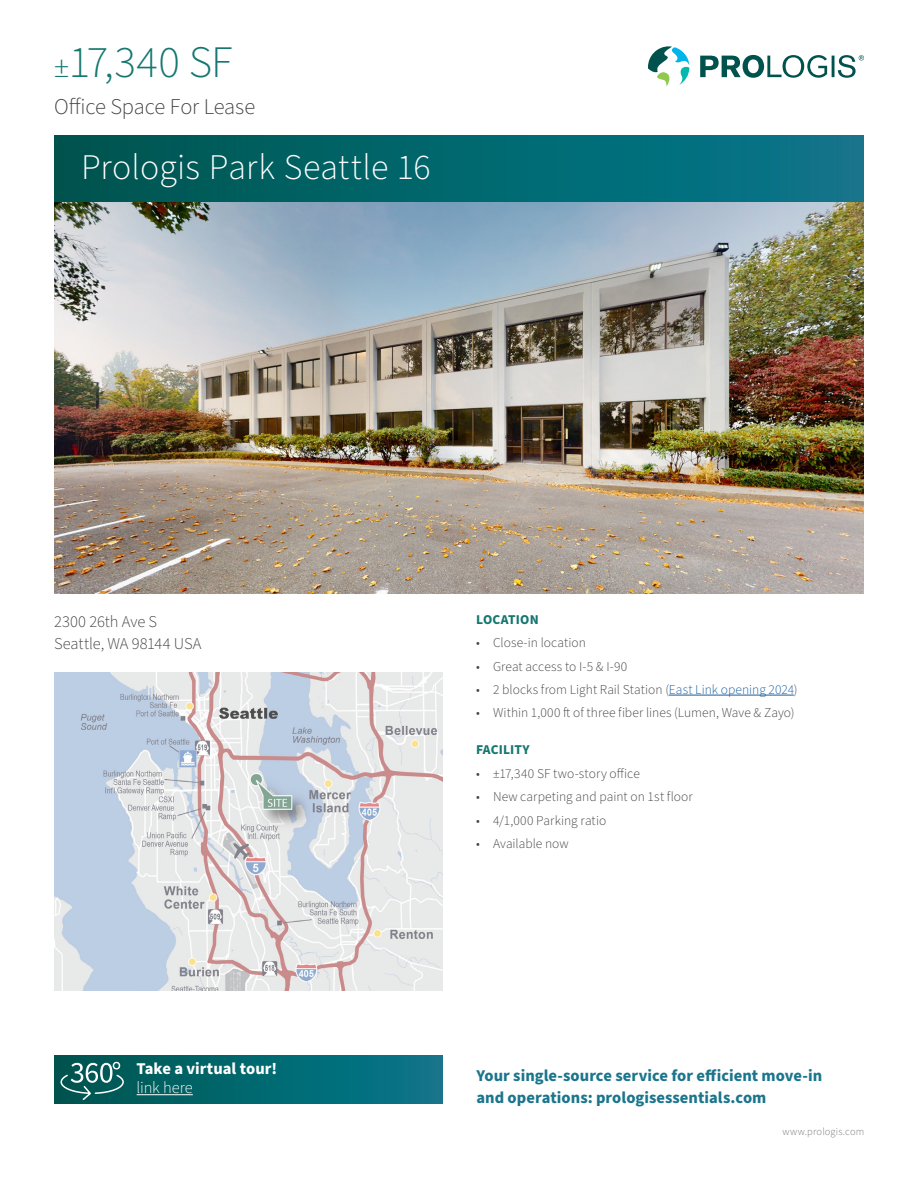
<style>
.page{position:relative;width:918px;height:1188px;background:#fff}
.page>*{position:absolute;margin:0;border:0;box-sizing:border-box;transform-origin:0 0}
.t1{font:300 45px "Source Sans Pro";letter-spacing:-.005em;color:#147770}
.t2{font:300 36px "Source Sans Pro";letter-spacing:.005em;color:#fff}
.t3{font:300 22.5px "Source Sans Pro";letter-spacing:-.01em;color:#414141}
.t4{font:700 16.5px/22.5px "Source Sans Pro";color:#1b758c}
.Address{font:300 16.5px/22.5px "Source Sans Pro";letter-spacing:-.005em;color:#414141}
.Virtual_Tour_Text{font:700 16.5px "Source Sans Pro";color:#fff}
.Virtual_Tour_Text-2{font:300 16.5px "Source Sans Pro";letter-spacing:-.01em;color:#fff}
.t5{font:300 13.5px "Source Sans Pro";letter-spacing:.005em;color:#414141}
.Body_Headings{font:700 13.5px "Source Sans Pro";letter-spacing:.01em;color:#147770}
.t6{font:300 10.5px "Source Sans Pro";letter-spacing:.015em;color:#747576}
.s1{font-size:31.5px}
.s2{color:#175d9e}
</style>
<div class="page">
<div style="left:54px;top:135px;width:810px;height:67px;background:linear-gradient(to right,#00554e,#09788d)"></div>
<svg style="left:648px;top:46px;width:41px;height:40px"></svg>
<svg style="left:700px;top:55px;width:164px;height:23px"></svg>
<img style="left:54px;top:202px;width:810px;height:392px">
<hr style="left:669px;top:695px;width:125px;height:1px;background:#175d9e">
<img style="left:54px;top:672px;width:388px;height:319px">
<svg style="left:54px;top:1056px;width:388px;height:47px;background:#036972"></svg>
<hr style="left:137px;top:1094px;width:56px;height:1px;background:#fff">
<svg style="left:60px;top:1062px;width:65px;height:40px;background:#2f7573"></svg>
<h1 class="t1" style="left:54px;top:32px;width:180px"><span class="s1">±</span>17,340 SF</h1>
<h3 class="t3" style="left:54px;top:92px;width:203px">Office Space For Lease</h3>
<h2 class="t2" style="left:81px;top:143px;width:351px">Prologis Park Seattle 16</h2>
<p class="Address" style="left:54px;top:611px;width:149px">2300 26th Ave S<br>Seattle, WA 98144 USA</p>
<p class="Virtual_Tour_Text" style="left:137px;top:1057px;width:142px">Take a virtual tour!</p>
<p class="Virtual_Tour_Text-2" style="left:137px;top:1077px;width:58px">link here</p>
<p class="Body_Headings" style="left:476px;top:610px;width:64px">LOCATION</p>
<p class="t5" style="left:476px;top:634px;width:111px">• Close-in location</p>
<p class="t5" style="left:476px;top:657px;width:153px">• Great access to I-5 &amp; I-90</p>
<p class="t5" style="left:476px;top:681px;width:323px">• 2 blocks from Light Rail Station (<span class="s2">East Link opening 2024</span>)</p>
<p class="t5" style="left:476px;top:704px;width:320px">• Within 1,000 ft of three fiber lines (Lumen, Wave &amp; Zayo)</p>
<p class="Body_Headings" style="left:476px;top:741px;width:55px">FACILITY</p>
<p class="t5" style="left:476px;top:764px;width:165px">• ±17,340 SF two-story office</p>
<p class="t5" style="left:476px;top:788px;width:218px">• New carpeting and paint on 1st floor</p>
<p class="t5" style="left:476px;top:811px;width:132px">• 4/1,000 Parking ratio</p>
<p class="t5" style="left:476px;top:834px;width:94px">• Available now</p>
<p class="t4" style="left:476px;top:1065px;width:347px">Your single-source service for efficient move-in and operations: prologisessentials.com</p>
<p class="t6" style="left:782px;top:1124px;width:83px">www.prologis.com</p>
</div>
